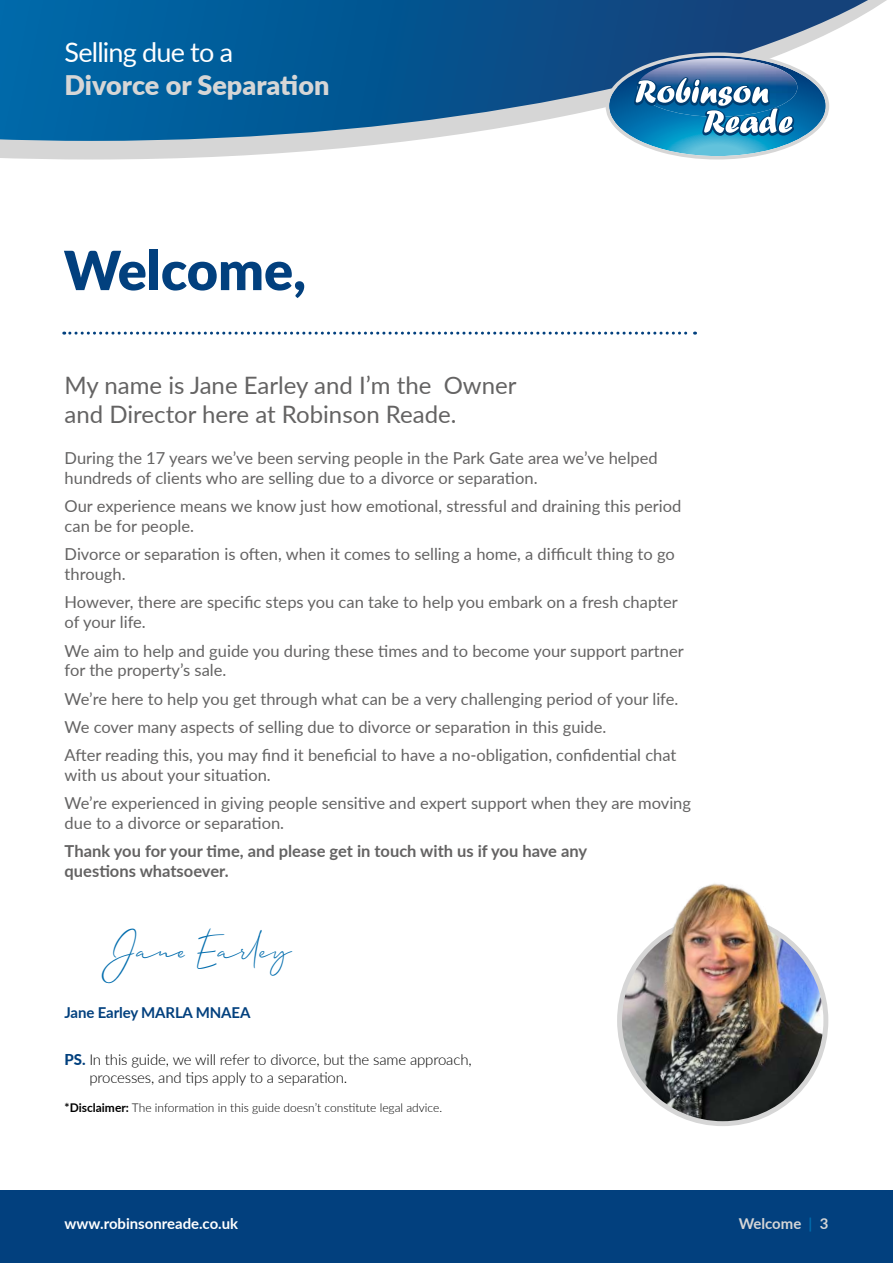
<style>
.page{position:relative;width:893px;height:1263px;background:#fff}
.page>*{position:absolute;margin:0;border:0;box-sizing:border-box;transform-origin:0 0}
.t1{font:900 54px "Lato";color:#02407e}
.t2{font:45.15px "Allison Script";color:#006cad}
.t3{font:900 27px "Lato";color:#d6d6d6}
.t4{font:27px "Lato";letter-spacing:-.03em;color:#fff}
.t5{font:24px/28.8px "Lato";color:#646363}
.t6{font:16.5px/19.8px "Lato";color:#646363}
.t7{font:700 16.5px/19.8px "Lato";color:#646363}
.t8{font:300 15px/18px "Lato";letter-spacing:-.01em;color:#000}
.t9{font:700 15px "Lato";letter-spacing:-.01em;color:#02407e}
.t10{font:700 14.85px "Lato";color:#fff}
.t11{font:700 14.85px "Lato";color:#d6d6d6}
.t12{font:300 12px "Lato";color:#000}
.s1{font-weight:800;color:#02407e}
.s2{font-weight:700}
.s3{color:#006cad}
</style>
<div class="page">
<div style="left:0;top:1191px;width:893px;height:72px;background:#02407e"></div>
<svg style="left:0;top:141px;width:407px;height:18px;fill:#d6d6d6"></svg>
<svg style="left:0;top:0;width:887px;height:141px;background:#2b70a3"></svg>
<svg style="left:606px;top:52px;width:223px;height:107px"></svg>
<svg style="left:64px;top:332px;width:631px;height:3px"></svg>
<img style="left:620px;top:917px;width:206px;height:207px;border-radius:103px">
<img style="left:617px;top:883px;width:212px;height:141px">
<h3 class="t4" style="left:65px;top:33px;width:170px">Selling due to a</h3>
<h3 class="t3" style="left:65px;top:65px;width:266px">Divorce or Separation</h3>
<h1 class="t1" style="left:64px;top:230px;width:244px">Welcome,</h1>
<h3 class="t5" style="left:65px;top:370px;width:453px">My name is Jane Earley and I’m the Owner and Director here at Robinson Reade.</h3>
<p class="t6" style="left:65px;top:447px;width:595px">During the 17 years we’ve been serving people in the Park Gate area we’ve helped hundreds of clients who are selling due to a divorce or separation.</p>
<p class="t6" style="left:65px;top:496px;width:618px">Our experience means we know just how emotional, stressful and draining this period can be for people.</p>
<p class="t6" style="left:65px;top:544px;width:612px">Divorce or separation is often, when it comes to selling a home, a difficult thing to go through.</p>
<p class="t6" style="left:65px;top:592px;width:615px">However, there are specific steps you can take to help you embark on a fresh chapter of your life.</p>
<p class="t6" style="left:65px;top:640px;width:621px">We aim to help and guide you during these times and to become your support partner for the property’s sale.</p>
<p class="t6" style="left:65px;top:684px;width:615px;line-height:28.3px">We’re here to help you get through what can be a very challenging period of your life.<br>We cover many aspects of selling due to divorce or separation in this guide.<br>After reading this, you may find it beneficial to have a no-obligation, confidential chat</p>
<p class="t6" style="left:65px;top:760px;width:628px;line-height:28.3px">with us about your situation.<br>We’re experienced in giving people sensitive and expert support when they are moving</p>
<p class="t6" style="left:65px;top:812px;width:221px">due to a divorce or separation.</p>
<p class="t7" style="left:65px;top:841px;width:524px">Thank you for your time, and please get in touch with us if you have any questions whatsoever.</p>
<h2 class="t2" style="left:108px;top:915px;width:185px">Jane Earley</h2>
<p class="t9" style="left:65px;top:1001px;width:187px">Jane Earley MARLA MNAEA</p>
<p class="t8" style="left:89px;top:1050px;width:384px;text-indent:-25px"><span class="s1">PS.</span> In this guide, we will refer to divorce, but the same approach, processes, and tips apply to a separation.</p>
<p class="t12" style="left:65px;top:1099px;width:379px"><span class="s2">*Disclaimer:</span> The information in this guide doesn’t constitute legal advice.</p>
<p class="t10" style="left:65px;top:1213px;width:175px">www.robinsonreade.co.uk</p>
<p class="t11" style="left:739px;top:1213px;width:91px">Welcome <span class="s3">|</span> 3</p>
</div>
